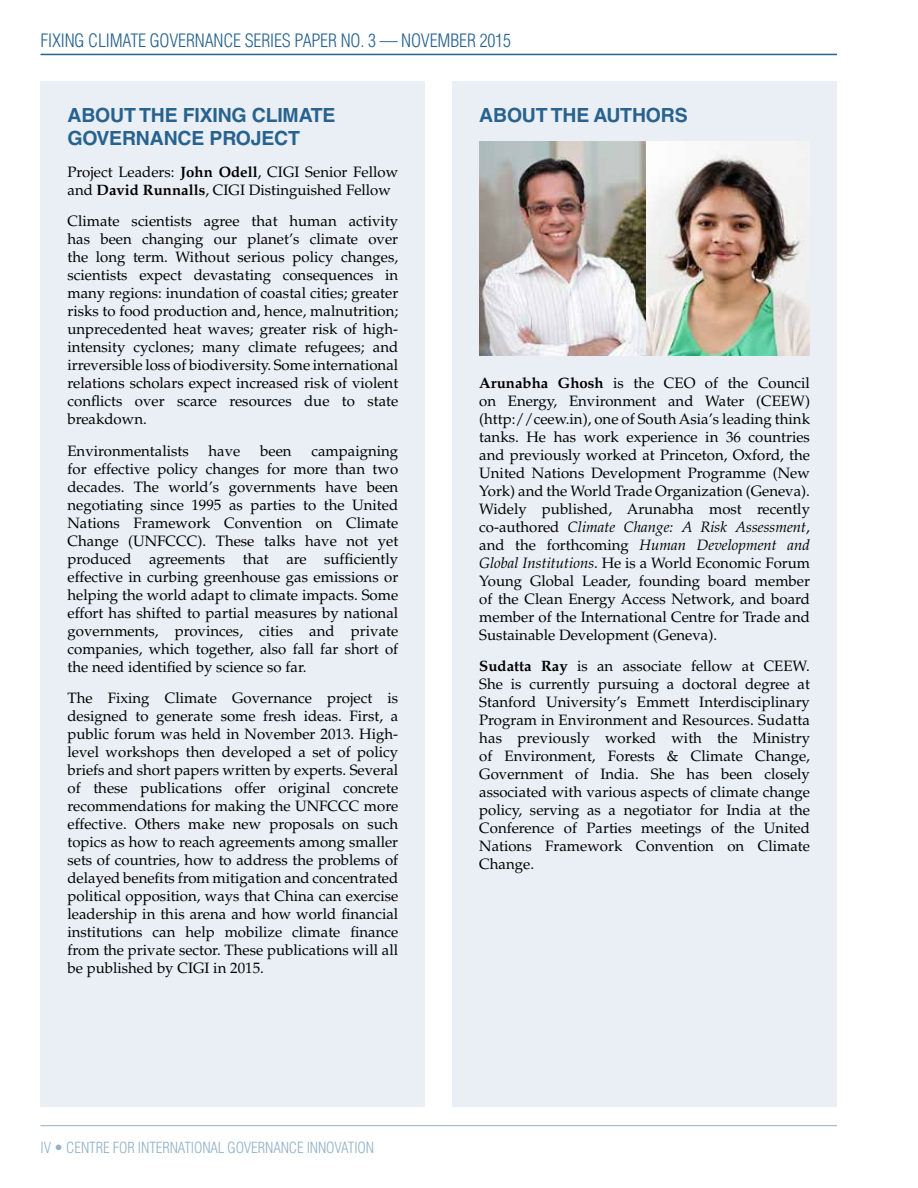
<style>
.page{position:relative;width:918px;height:1188px;background:#fff}
.page>*{position:absolute;margin:0;border:0;box-sizing:border-box;transform-origin:0 0}
.t1{font:700 19.5px/23.4px "Helvetica LT Std";letter-spacing:-.01em;color:#28628f}
.t2{font:300 condensed 18px "Helvetica LT Std";letter-spacing:-.01em;color:#28628f}
.t3{font:15px/18px "Palatino LT Std";color:#000;text-align:justify}
.t4{font:300 condensed 15px "Helvetica LT Std";letter-spacing:-.01em;color:#93b1c7}
.s1{font-weight:700}
.s2{font-style:italic}
</style>
<div class="page">
<hr style="left:40px;top:54px;width:797px;height:1px;background:#28628f">
<hr style="left:40px;top:1125px;width:797px;height:1px;background:#93b1c7">
<div style="left:452px;top:81px;width:385px;height:1026px;background:#e9eff4"></div>
<img style="left:479px;top:141px;width:331px;height:214px">
<div style="left:40px;top:81px;width:385px;height:1026px;background:#e9eff4"></div>
<p class="t2" style="left:40px;top:29px;width:16px">FIXING</p>
<p class="t2" style="left:88px;top:29px;width:19px">CLIMATE</p>
<p class="t2" style="left:150px;top:29px;width:20px">GOVERNANCE</p>
<p class="t2" style="left:245px;top:29px;width:17px">SERIES</p>
<p class="t2" style="left:295px;top:29px;width:10px">PAPER</p>
<p class="t2" style="left:341px;top:29px;width:81px">NO. 3 — NOVEMBER</p>
<p class="t2" style="left:480px;top:29px;width:33px">2015</p>
<h1 class="t1" style="left:68px;top:103px;width:270px">ABOUT THE FIXING CLIMATE<br>GOVERNANCE PROJECT</h1>
<p class="t3" style="left:68px;top:163px;width:332px">Project Leaders: <span class="s1">John Odell</span>, CIGI Senior Fellow and <span class="s1">David Runnalls</span>, CIGI Distinguished Fellow</p>
<p class="t3" style="left:68px;top:213px;width:332px">Climate scientists agree that human activity has been changing our planet’s climate over the long term. Without serious policy changes, scientists expect devastating consequences in many regions: inundation of coastal cities; greater risks to food production and, hence, malnutrition; unprecedented heat waves; greater risk of high&shy;intensity cyclones; many climate refugees; and irreversible loss of biodiversity. Some international relations scholars expect increased risk of violent conflicts over scarce resources due to state breakdown.</p>
<p class="t3" style="left:68px;top:442px;width:123px">Environmentalists</p>
<p class="t3" style="left:209px;top:442px;width:33px">have</p>
<p class="t3" style="left:260px;top:442px;width:33px">been</p>
<p class="t3" style="left:68px;top:442px;width:332px;text-indent:244px">campaigning for effective policy changes for more than two decades. The world’s governments have been negotiating since 1995 as parties to the United Nations Framework Convention on Climate Change (UNFCCC). These talks have not yet produced agreements that are sufficiently effective in curbing greenhouse gas emissions or helping the world adapt to climate impacts. Some effort has shifted to partial measures by national governments, provinces, cities and private companies, which together, also fall far short of the need identified by science so far.</p>
<p class="t3" style="left:68px;top:690px;width:332px">The Fixing Climate Governance project is designed to generate some fresh ideas. First, a public forum was held in November 2013. High&shy;level workshops then developed a set of policy briefs and short papers written by experts. Several of these publications offer original concrete recommendations for making the UNFCCC more effective. Others make new proposals on such topics as how to reach agreements among smaller sets of countries, how to address the problems of delayed benefits from mitigation and concentrated political opposition, ways that China can exercise leadership in this arena and how world financial institutions can help mobilize climate finance from the private sector. These publications will all be published by CIGI in 2015.</p>
<p class="t4" style="left:40px;top:1138px;width:335px">IV • CENTRE FOR INTERNATIONAL GOVERNANCE INNOVATION</p>
<h1 class="t1" style="left:479px;top:103px;width:210px">ABOUT THE AUTHORS</h1>
<p class="t3" style="left:479px;top:374px;width:332px"><span class="s1">Arunabha Ghosh</span> is the CEO of the Council on Energy, Environment and Water (CEEW) (http://ceew.in), one of South Asia’s leading think tanks. He has work experience in 36 countries and previously worked at Princeton, Oxford, the United Nations Development Programme (New York) and the World Trade Organization (Geneva).<br>Widely published, Arunabha most recently co-authored <span class="s2">Climate Change: A Risk Assessment</span>, and the forthcoming <span class="s2">Human Development and Global Institutions</span>. He is a World Economic Forum Young Global Leader, founding board member of the Clean Energy Access Network, and board member of the International Centre for Trade and Sustainable Development (Geneva).</p>
<p class="t3" style="left:479px;top:657px;width:332px"><span class="s1">Sudatta Ray</span> is an associate fellow at CEEW.<br>She is currently pursuing a doctoral degree at Stanford University’s Emmett Interdisciplinary Program in Environment and Resources. Sudatta has previously worked with the Ministry of Environment, Forests &amp; Climate Change, Government of India. She has been closely associated with various aspects of climate change policy, serving as a negotiator for India at the Conference of Parties meetings of the United Nations Framework Convention on Climate Change.</p>
</div>
